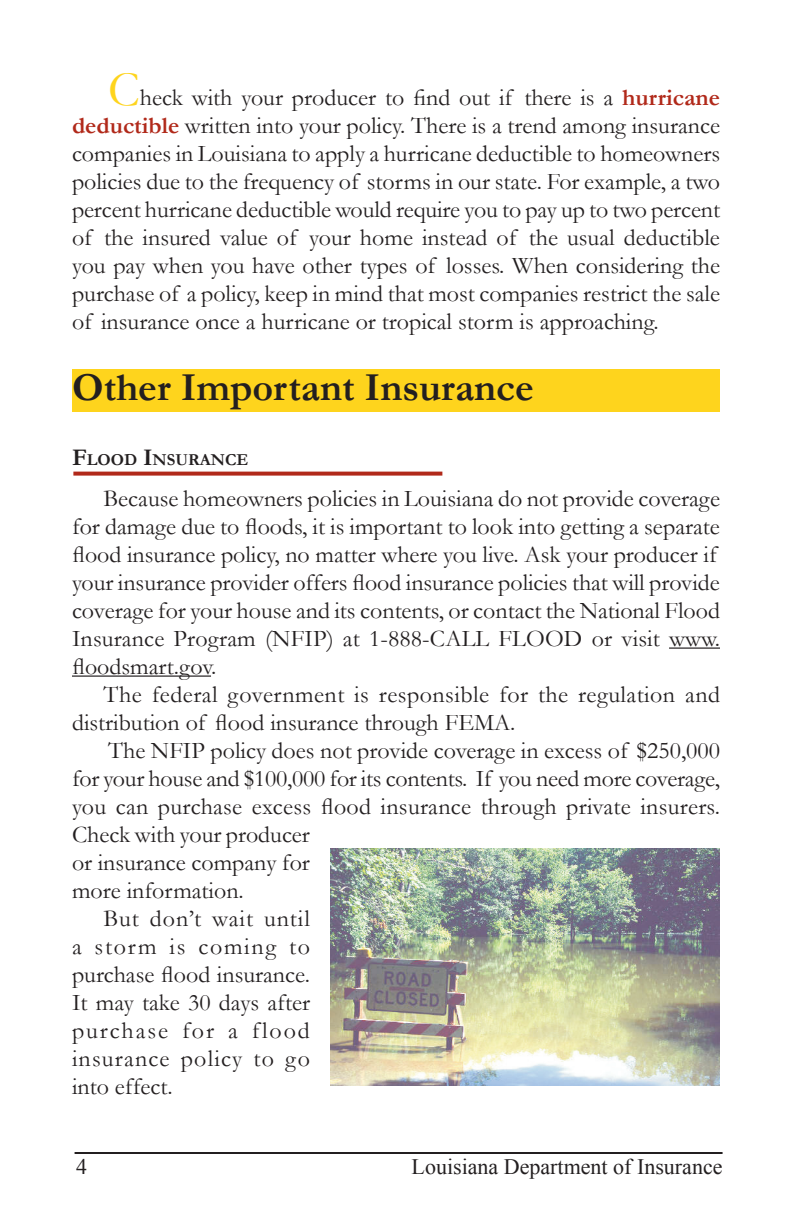
<style>
.page{position:relative;width:792px;height:1224px;background:#fff}
.page>*{position:absolute;margin:0;border:0;box-sizing:border-box;transform-origin:0 0}
.t1{font:700 40px "Garamond";color:#231f20}
.t2{font:24px/28px "Garamond";color:#231f20;text-align:justify}
.t3{font:24px/28px "Garamond";letter-spacing:.02em;color:#231f20}
.t4{font:22px "Times New Roman";color:#231f20}
.heading_1{font:700 16.8px "Garamond";color:#231f20}
.s1{font-size:50px;color:#fed41d}
.s2{font-weight:700;color:#b1291a}
.s3{font-size:24px}
</style>
<div class="page">
<svg style="left:73px;top:472px;width:369px;height:4px"></svg>
<hr style="left:669px;top:647px;width:51px;height:2px;background:#231f20">
<hr style="left:72px;top:675px;width:139px;height:2px;background:#231f20">
<div style="left:72px;top:369px;width:648px;height:43px;background:#fed41d"></div>
<img style="left:331px;top:849px;width:389px;height:237px">
<hr style="left:75px;top:1152px;width:648px;height:2px;background:#231f20">
<p class="t2" style="left:72px;top:82px;width:650px;text-indent:36px"><span class="s1">C</span>heck with your producer to find out if there is a <span class="s2">hurricane deductible</span> written into your policy. There is a trend among insurance companies in Louisiana to apply a hurricane deductible to homeowners policies due to the frequency of storms in our state. For example, a two percent hurricane deductible would require you to pay up to two percent of the insured value of your home instead of the usual deductible you pay when you have other types of losses. When considering the purchase of a policy, keep in mind that most companies restrict the sale of insurance once a hurricane or tropical storm is approaching.</p>
<p class="t1" style="left:72px;top:360px;width:463px">Other Important Insurance</p>
<p class="heading_1" style="left:72px;top:448px;width:178px"><span class="s3">F</span>LOOD <span class="s3">I</span>NSURANCE</p>
<p class="t2" style="left:72px;top:484px;width:650px;text-align:left;text-indent:32px">Because homeowners policies in Louisiana do not provide coverage for damage due to floods, it is important to look into getting a separate flood insurance policy, no matter where you live. Ask your producer if your insurance provider offers flood insurance policies that will provide coverage for your house and its contents, or contact the National Flood Insurance Program (NFIP) at 1-888-CALL FLOOD or visit www. floodsmart.gov.</p>
<p class="t3" style="left:72px;top:680px;width:650px;text-indent:32px">The federal government is responsible for the regulation and distribution of flood insurance through FEMA.</p>
<p class="t2" style="left:72px;top:736px;width:650px;text-align:left;text-indent:36px">The NFIP policy does not provide coverage in excess of $250,000 for your house and $100,000 for its contents. If you need more coverage, you can purchase excess flood insurance through private insurers.<br>Check with your producer<br>or insurance company for<br>more information.</p>
<p class="t2" style="left:72px;top:904px;width:240px;text-indent:32px">But don’t wait until a storm is coming to purchase flood insurance.<br>It may take 30 days after purchase for a flood insurance policy to go into effect.</p>
<p class="t4" style="left:76px;top:1152px;width:12px">4</p>
<p class="t4" style="left:412px;top:1152px;width:312px">Louisiana Department of Insurance</p>
</div>
